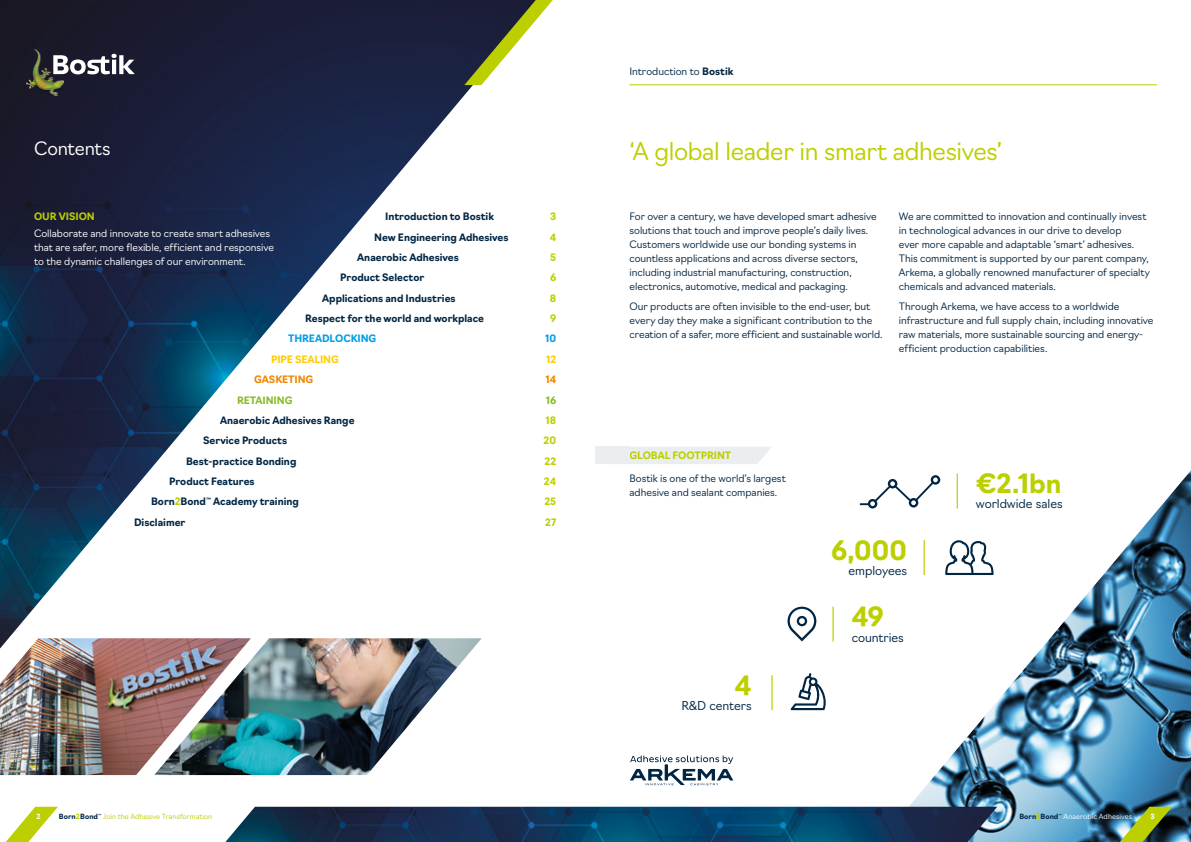
<style>
.page{position:relative;width:1191px;height:842px;background:#fff}
.page>*{position:absolute;margin:0;border:0;box-sizing:border-box;transform-origin:0 0}
.t1{font:700 26px "Navigo";color:#bccf00}
.t2{font:300 24px "Navigo";letter-spacing:-.015em;color:#bccf00}
.t3{font:300 18px "Navigo";letter-spacing:-.01em;color:#fff}
.t4{font:300 12px "Navigo";letter-spacing:-.005em;color:#002644}
.t5{font:300 10px/14px "Navigo";letter-spacing:-.005em;color:#002644}
.t6{font:700 10px "Navigo";color:#002644}
.t7{font:300 10px/14px "Navigo";letter-spacing:-.005em;color:#fff}
.t8{font:700 10px "Navigo";letter-spacing:-.005em;color:#bccf00}
.t9{font:700 10px "Navigo";letter-spacing:-.005em;color:#009ee4}
.t10{font:700 10px "Navigo";letter-spacing:-.01em;color:#fc0}
.t11{font:700 10px "Navigo";letter-spacing:-.005em;color:#f18700}
.t12{font:700 10px "Navigo";letter-spacing:-.01em;color:#86bc25}
.t13{font:300 7px "Navigo";letter-spacing:.01em;color:#bccf00}
.t14{font:700 7px "Navigo";letter-spacing:.01em;color:#002644}
.t15{font:300 7px "Navigo";letter-spacing:.01em;color:#fff}
.t16{font:700 7px "Navigo";color:#fff}
.t17{font:300 4.1px "Navigo";color:#002644}
.s1{font-weight:700}
.s2{color:#bccf00}
</style>
<div class="page">
<img style="left:879px;top:470px;width:312px;height:372px">
<img style="left:225px;top:807px;width:772px;height:35px">
<img style="left:0;top:0;width:481px;height:638px">
<svg style="left:464px;top:0;width:89px;height:85px"></svg>
<img style="left:0;top:638px;width:154px;height:137px">
<img style="left:154px;top:638px;width:328px;height:137px">
<hr style="left:629px;top:85px;width:528px;height:1px;background:#bccf00">
<hr style="left:832px;top:607px;width:1px;height:34px;background:#bccf00">
<svg style="left:787px;top:607px;width:29px;height:34px"></svg>
<svg style="left:945px;top:540px;width:48px;height:35px"></svg>
<hr style="left:923px;top:540px;width:1px;height:35px;background:#bccf00">
<svg style="left:859px;top:475px;width:81px;height:33px"></svg>
<hr style="left:956px;top:473px;width:2px;height:35px;background:#bccf00">
<div style="left:629px;top:447px;width:142px;height:17px;background:#ebeef0"></div>
<div style="left:595px;top:447px;width:34px;height:17px;background:#ebeef0"></div>
<svg style="left:790px;top:673px;width:35px;height:37px"></svg>
<hr style="left:771px;top:675px;width:1px;height:35px;background:#bccf00">
<img style="left:29px;top:48px;width:36px;height:49px">
<img style="left:27px;top:50px;width:36px;height:46px">
<svg style="left:53px;top:54px;width:82px;height:20px"></svg>
<svg style="left:630px;top:755px;width:103px;height:30px"></svg>
<svg style="left:1112px;top:807px;width:60px;height:35px"></svg>
<svg style="left:5px;top:807px;width:53px;height:35px"></svg>
<p class="t5" style="left:629px;top:65px;width:105px">Introduction to <span class="s1">Bostik</span></p>
<h3 class="t3" style="left:34px;top:140px;width:78px">Contents</h3>
<h2 class="t2" style="left:629px;top:140px;width:374px">‘A global leader in smart adhesives’</h2>
<p class="t6" style="left:385px;top:212px;width:110px">Introduction to Bostik</p>
<p class="t8" style="left:550px;top:212px;width:8px">3</p>
<p class="t6" style="left:374px;top:232px;width:136px">New Engineering Adhesives</p>
<p class="t8" style="left:550px;top:232px;width:8px">4</p>
<p class="t6" style="left:357px;top:253px;width:103px">Anaerobic Adhesives</p>
<p class="t8" style="left:550px;top:253px;width:7px">5</p>
<p class="t6" style="left:340px;top:273px;width:86px">Product Selector</p>
<p class="t8" style="left:550px;top:273px;width:8px">6</p>
<p class="t6" style="left:322px;top:293px;width:135px">Applications and Industries</p>
<p class="t8" style="left:550px;top:293px;width:8px">8</p>
<p class="t6" style="left:305px;top:314px;width:180px">Respect for the world and workplace</p>
<p class="t8" style="left:550px;top:314px;width:8px">9</p>
<p class="t9" style="left:288px;top:334px;width:90px">THREADLOCKING</p>
<p class="t9" style="left:545px;top:334px;width:12px">10</p>
<p class="t10" style="left:271px;top:355px;width:69px">PIPE SEALING</p>
<p class="t10" style="left:546px;top:355px;width:12px">12</p>
<p class="t11" style="left:254px;top:375px;width:61px">GASKETING</p>
<p class="t11" style="left:545px;top:375px;width:12px">14</p>
<p class="t12" style="left:237px;top:395px;width:57px">RETAINING</p>
<p class="t12" style="left:546px;top:395px;width:12px">16</p>
<p class="t6" style="left:220px;top:416px;width:136px">Anaerobic Adhesives Range</p>
<p class="t8" style="left:545px;top:416px;width:12px">18</p>
<p class="t6" style="left:203px;top:436px;width:85px">Service Products</p>
<p class="t8" style="left:543px;top:436px;width:14px">20</p>
<p class="t6" style="left:186px;top:456px;width:112px">Best-practice Bonding</p>
<p class="t8" style="left:544px;top:456px;width:13px">22</p>
<p class="t6" style="left:169px;top:477px;width:87px">Product Features</p>
<p class="t8" style="left:544px;top:477px;width:14px">24</p>
<p class="t6" style="left:151px;top:497px;width:149px">Born<span class="s2">2</span>Bond<sup>™</sup> Academy training</p>
<p class="t8" style="left:544px;top:497px;width:13px">25</p>
<p class="t6" style="left:134px;top:518px;width:53px">Disclaimer</p>
<p class="t8" style="left:545px;top:518px;width:12px">27</p>
<p class="t8" style="left:34px;top:212px;width:62px">OUR VISION</p>
<p class="t7" style="left:34px;top:227px;width:241px">Collaborate and innovate to create smart adhesives that are safer, more flexible, efficient and responsive to the dynamic challenges of our environment.</p>
<p class="t5" style="left:629px;top:210px;width:249px">For over a century, we have developed smart adhesive solutions that touch and improve people’s daily lives.<br>Customers worldwide use our bonding systems in countless applications and across diverse sectors, including industrial manufacturing, construction, electronics, automotive, medical and packaging.</p>
<p class="t5" style="left:629px;top:300px;width:254px">Our products are often invisible to the end-user, but every day they make a significant contribution to the creation of a safer, more efficient and sustainable world.</p>
<p class="t5" style="left:899px;top:210px;width:252px">We are committed to innovation and continually invest in technological advances in our drive to develop<br>ever more capable and adaptable ‘smart’ adhesives.<br>This commitment is supported by our parent company, Arkema, a globally renowned manufacturer of specialty chemicals and advanced materials.</p>
<p class="t5" style="left:899px;top:300px;width:256px">Through Arkema, we have access to a worldwide infrastructure and full supply chain, including innovative raw materials, more sustainable sourcing and energy&shy;efficient production capabilities.</p>
<p class="t8" style="left:629px;top:451px;width:103px">GLOBAL FOOTPRINT</p>
<p class="t5" style="left:629px;top:472px;width:158px">Bostik is one of the world’s largest adhesive and sealant companies.</p>
<h1 class="t1" style="left:976px;top:472px;width:87px">€2.1bn</h1>
<p class="t4" style="left:976px;top:499px;width:88px">worldwide sales</p>
<h1 class="t1" style="left:831px;top:538px;width:77px">6,000</h1>
<p class="t4" style="left:848px;top:565px;width:60px">employees</p>
<h1 class="t1" style="left:735px;top:673px;width:18px">4</h1>
<p class="t4" style="left:681px;top:700px;width:72px">R&amp;D centers</p>
<h1 class="t1" style="left:851px;top:605px;width:34px">49</h1>
<p class="t4" style="left:851px;top:632px;width:54px">countries</p>
<p class="t17" style="left:98px;top:814px;width:5px">™</p>
<p class="t17" style="left:1058px;top:814px;width:5px">™</p>
<p class="t16" style="left:36px;top:813px;width:6px">2</p>
<p class="t13" style="left:103px;top:814px;width:110px">Join the Adhesive Transformation</p>
<p class="t14" style="left:59px;top:814px;width:41px">Born<span class="s2">2</span>Bond</p>
<p class="t15" style="left:1063px;top:814px;width:70px">Anaerobic Adhesives</p>
<p class="t14" style="left:1019px;top:814px;width:41px">Born<span class="s2">2</span>Bond</p>
<p class="t16" style="left:1150px;top:813px;width:6px">3</p>
</div>
